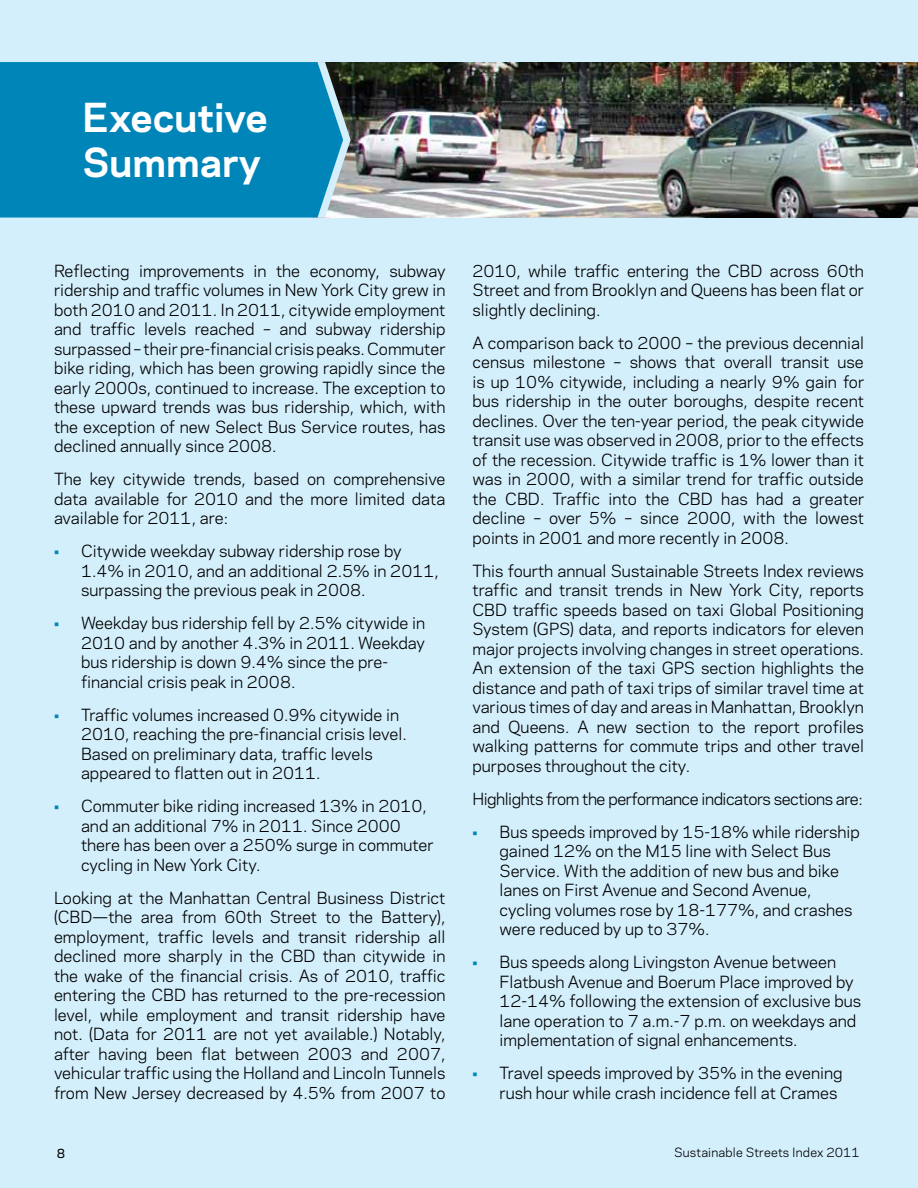
<style>
.page{position:relative;width:918px;height:1188px;background:#d4effc}
.page>*{position:absolute;margin:0;border:0;box-sizing:border-box;transform-origin:0 0}
.t1{font:700 37.5px/45px "Galaxie Polaris";color:#fff}
.t2{font:15.75px/19.5px "Galaxie Polaris";color:#000}
.t3{font:15.75px "Galaxie Polaris";letter-spacing:-.03em;color:#000}
.t4{font:12px "Galaxie Polaris";letter-spacing:.01em;color:#000}
.t5{font:500 12px "Galaxie Polaris";color:#000}
.s1{font-size:13.8px;color:#0085b8}
</style>
<div class="page">
<img style="left:351px;top:62px;width:567px;height:156px">
<svg style="left:343px;top:62px;width:8px;height:156px"></svg>
<div style="left:0;top:62px;width:343px;height:156px;background:#0085b8"></div>
<h1 class="t1" style="left:82px;top:93px;width:187px">Executive<br>Summary</h1>
<p class="t2" style="left:54px;top:260px;width:393px;text-align:justify">Reflecting improvements in the economy, subway ridership and traffic volumes in New York City grew in both 2010 and 2011. In 2011, citywide employment and traffic levels reached – and subway ridership surpassed – their pre-financial crisis peaks. Commuter bike riding, which has been growing rapidly since the early 2000s, continued to increase. The exception to these upward trends was bus ridership, which, with the exception of new Select Bus Service routes, has declined annually since 2008.</p>
<p class="t2" style="left:54px;top:468px;width:393px;text-align:justify">The key citywide trends, based on comprehensive data available for 2010 and the more limited data available for 2011, are:</p>
<p class="t2" style="left:81px;top:540px;width:359px;text-indent:-27px"><span class="s1">•</span> Citywide weekday subway ridership rose by<br>1.4% in 2010, and an additional 2.5% in 2011, surpassing the previous peak in 2008.</p>
<p class="t2" style="left:81px;top:612px;width:346px;text-indent:-27px"><span class="s1">•</span> Weekday bus ridership fell by 2.5% citywide in 2010 and by another 4.3% in 2011. Weekday bus ridership is down 9.4% since the pre&shy;financial crisis peak in 2008.</p>
<p class="t2" style="left:81px;top:704px;width:327px;text-indent:-27px"><span class="s1">•</span> Traffic volumes increased 0.9% citywide in 2010, reaching the pre-financial crisis level.<br>Based on preliminary data, traffic levels appeared to flatten out in 2011.</p>
<p class="t2" style="left:81px;top:795px;width:354px;text-indent:-27px"><span class="s1">•</span> Commuter bike riding increased 13% in 2010, and an additional 7% in 2011. Since 2000 there has been over a 250% surge in commuter cycling in New York City.</p>
<p class="t2" style="left:54px;top:887px;width:393px;text-align:justify">Looking at the Manhattan Central Business District (CBD—the area from 60th Street to the Battery), employment, traffic levels and transit ridership all declined more sharply in the CBD than citywide in the wake of the financial crisis. As of 2010, traffic entering the CBD has returned to the pre-recession level, while employment and transit ridership have not. (Data for 2011 are not yet available.) Notably, after having been flat between 2003 and 2007, vehicular traffic using the Holland and Lincoln Tunnels from New Jersey decreased by 4.5% from 2007 to</p>
<p class="t2" style="left:472px;top:260px;width:393px;text-align:justify">2010, while traffic entering the CBD across 60th Street and from Brooklyn and Queens has been flat or slightly declining.</p>
<p class="t2" style="left:472px;top:332px;width:393px;text-align:justify">A comparison back to 2000 – the previous decennial census milestone – shows that overall transit use is up 10% citywide, including a nearly 9% gain for bus ridership in the outer boroughs, despite recent declines. Over the ten-year period, the peak citywide transit use was observed in 2008, prior to the effects of the recession. Citywide traffic is 1% lower than it was in 2000, with a similar trend for traffic outside the CBD. Traffic into the CBD has had a greater decline – over 5% – since 2000, with the lowest points in 2001 and more recently in 2008.</p>
<p class="t2" style="left:472px;top:560px;width:393px;text-align:justify">This fourth annual Sustainable Streets Index reviews traffic and transit trends in New York City, reports CBD traffic speeds based on taxi Global Positioning System (GPS) data, and reports indicators for eleven major projects involving changes in street operations.<br>An extension of the taxi GPS section highlights the distance and path of taxi trips of similar travel time at various times of day and areas in Manhattan, Brooklyn and Queens. A new section to the report profiles walking patterns for commute trips and other travel purposes throughout the city.</p>
<p class="t3" style="left:472px;top:787px;width:392px">Highlights from the performance indicators sections are:</p>
<p class="t2" style="left:500px;top:821px;width:362px;text-indent:-27px"><span class="s1">•</span> Bus speeds improved by 15-18% while ridership gained 12% on the M15 line with Select Bus Service. With the addition of new bus and bike lanes on First Avenue and Second Avenue, cycling volumes rose by 18-177%, and crashes were reduced by up to 37%.</p>
<p class="t2" style="left:500px;top:951px;width:363px;text-indent:-27px"><span class="s1">•</span> Bus speeds along Livingston Avenue between Flatbush Avenue and Boerum Place improved by 12-14% following the extension of exclusive bus lane operation to 7 a.m.-7 p.m. on weekdays and implementation of signal enhancements.</p>
<p class="t2" style="left:500px;top:1062px;width:345px;text-indent:-27px"><span class="s1">•</span> Travel speeds improved by 35% in the evening rush hour while crash incidence fell at Crames</p>
<p class="t5" style="left:57px;top:1145px;width:10px">8</p>
<p class="t4" style="left:674px;top:1143px;width:187px">Sustainable Streets Index 2011</p>
</div>
